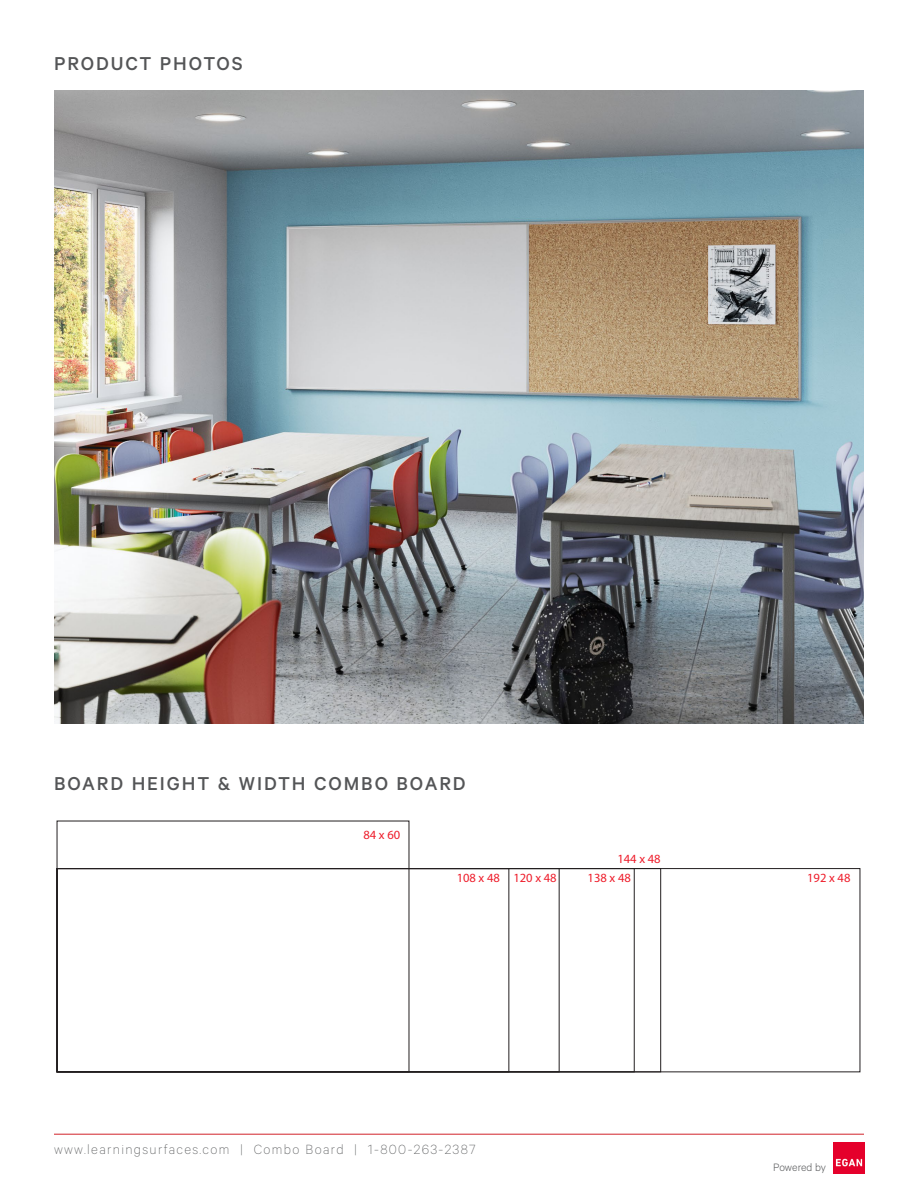
<style>
.page{position:relative;width:918px;height:1188px;background:#fff}
.page>*{position:absolute;margin:0;border:0;box-sizing:border-box;transform-origin:0 0}
.t1{font:500 21px "Calibre";letter-spacing:.09em;color:#545557}
.t2{font:100 15px "Calibre";letter-spacing:.09em;color:#545557}
.t3{font:12.6px "Myriad Pro";color:#ee1d2b}
.t4{font:300 12px "Calibre";color:#565759}
</style>
<div class="page">
<div style="left:57px;top:821px;width:352px;height:251px;border:1px solid #231f20"></div>
<img style="left:54px;top:91px;width:810px;height:633px">
<hr style="left:54px;top:1134px;width:810px;height:1px;background:#d1232a">
<img style="left:833px;top:1143px;width:31px;height:31px">
<p class="t1" style="left:54px;top:51px;width:190px">PRODUCT PHOTOS</p>
<p class="t1" style="left:54px;top:771px;width:413px">BOARD HEIGHT &amp; WIDTH COMBO BOARD</p>
<p class="t3" style="left:363px;top:827px;width:38px">84 x 60</p>
<p class="t3" style="left:457px;top:870px;width:45px">108 x 48</p>
<p class="t3" style="left:617px;top:851px;width:45px">144 x 48</p>
<p class="t3" style="left:513px;top:870px;width:45px">120 x 48</p>
<p class="t3" style="left:588px;top:870px;width:45px">138 x 48</p>
<p class="t2" style="left:54px;top:1140px;width:423px">www.learningsurfaces.com | Combo Board | 1-800-263-2387</p>
<p class="t3" style="left:807px;top:870px;width:45px">192 x 48</p>
<p class="t4" style="left:773px;top:1160px;width:54px">Powered by</p>
</div>
